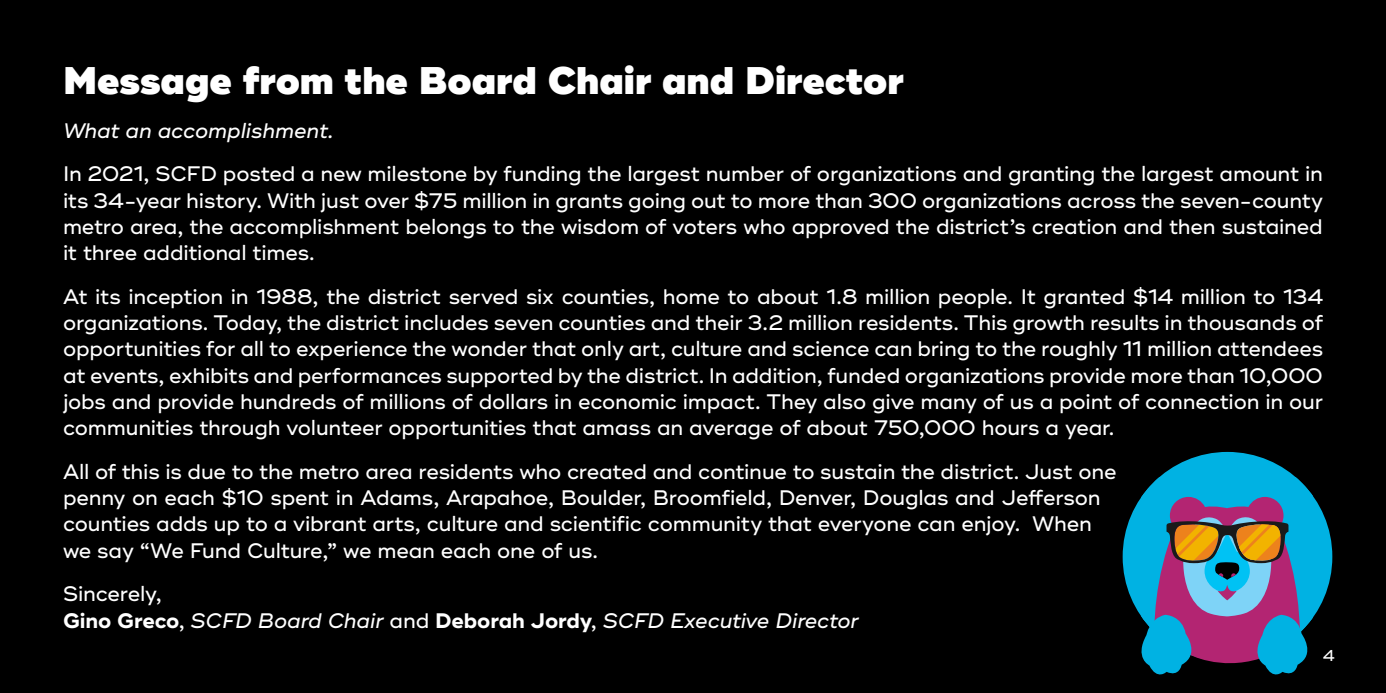
<style>
.page{position:relative;width:1386px;height:693px;background:#000}
.page>*{position:absolute;margin:0;border:0;box-sizing:border-box;transform-origin:0 0}
.t1{font:900 38.5px "Ridley Grotesk";color:#fff}
.t2{font:500 21px/26.2px "Ridley Grotesk";letter-spacing:-.01em;color:#fff;text-align:justify}
.t3{font:italic 500 21px/26.2px "Ridley Grotesk";letter-spacing:-.01em;color:#fff}
.t4{font:500 15.75px "Ridley Grotesk";color:#fff}
.s1{font-style:normal}
.s2{font-weight:700;font-style:normal}
</style>
<div class="page">
<div style="left:1123px;top:452px;width:209px;height:210px;background:#00b2e3;border-radius:50%"></div>
<svg style="left:1134px;top:477px;width:183px;height:198px"></svg>
<h1 class="t1" style="left:63px;top:56px;width:842px">Message from the Board Chair and Director</h1>
<p class="t3" style="left:63px;top:118px;width:272px">What an accomplishment.</p>
<p class="t2" style="left:63px;top:161px;width:1262px">In 2021, SCFD posted a new milestone by funding the largest number of organizations and granting the largest amount in its 34-year history. With just over $75 million in grants going out to more than 300 organizations across the seven-county metro area, the accomplishment belongs to the wisdom of voters who approved the district’s creation and then sustained it three additional times.</p>
<p class="t2" style="left:63px;top:284px;width:1262px">At its inception in 1988, the district served six counties, home to about 1.8 million people. It granted $14 million to 134 organizations. Today, the district includes seven counties and their 3.2 million residents. This growth results in thousands of opportunities for all to experience the wonder that only art, culture and science can bring to the roughly 11 million attendees at events, exhibits and performances supported by the district. In addition, funded organizations provide more than 10,000 jobs and provide hundreds of millions of dollars in economic impact. They also give many of us a point of connection in our communities through volunteer opportunities that amass an average of about 750,000 hours a year.</p>
<p class="t2" style="left:63px;top:459px;width:1055px;text-align:left">All of this is due to the metro area residents who created and continue to sustain the district. Just one penny on each $10 spent in Adams, Arapahoe, Boulder, Broomfield, Denver, Douglas and Jefferson counties adds up to a vibrant arts, culture and scientific community that everyone can enjoy. When we say “We Fund Culture,” we mean each one of us.</p>
<p class="t3" style="left:63px;top:581px;width:797px"><span class="s1">Sincerely,<br></span><span class="s2">Gino Greco</span><span class="s1">,</span> SCFD Board Chair <span class="s1">and</span> <span class="s2">Deborah Jordy</span><span class="s1">,</span> SCFD Executive Director</p>
<p class="t4" style="left:1323px;top:646px;width:13px">4</p>
</div>
